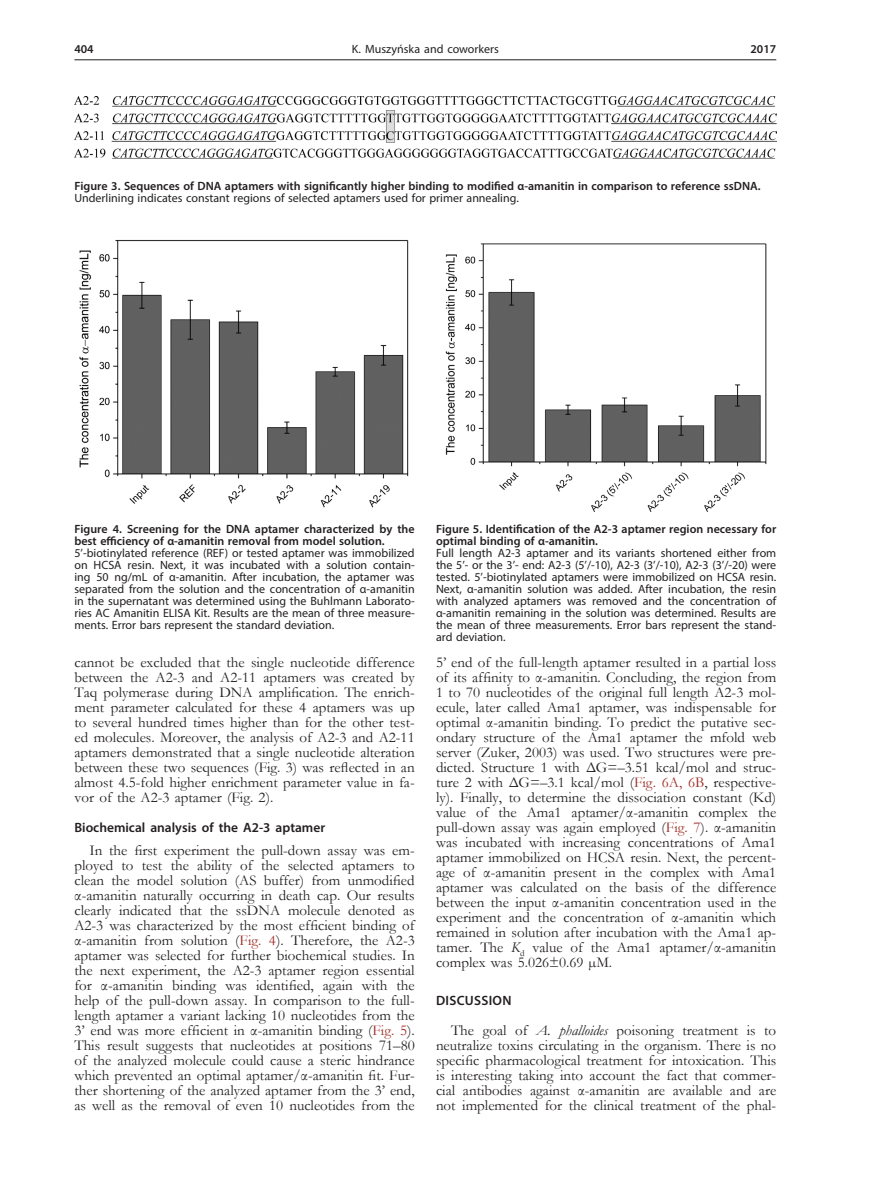
<style>
.page{position:relative;width:872px;height:1191px;background:#fff}
.page>*{position:absolute;margin:0;border:0;box-sizing:border-box;transform-origin:0 0}
.Body_tekst{font:15px/15px "Garamond";color:#231f20;text-align:justify}
.Tytul_2{font:600 13.5px "Myriad Pro";color:#231f20}
.Tytul_1{font:600 13.5px "Myriad Pro";letter-spacing:.02em;color:#231f20}
.Figure_1{font:12px/12px "Myriad Pro";color:#231f20;text-align:justify}
.Figure{font:600 12px/12px "Myriad Pro";color:#231f20}
.s1{color:#9f2d26}
.s2{font-style:italic}
</style>
<div class="page">
<hr style="left:74px;top:59px;width:702px;height:1px;background:#231f20">
<img style="left:74px;top:97px;width:702px;height:61px">
<img style="left:79px;top:240px;width:330px;height:268px">
<img style="left:445px;top:243px;width:322px;height:268px">
<p class="Figure" style="left:74px;top:43px;width:21px">404</p>
<p class="Figure_1" style="left:352px;top:43px;width:148px">K. Muszyńska and coworkers</p>
<p class="Figure" style="left:750px;top:43px;width:27px">2017</p>
<p class="Figure" style="left:74px;top:179px;width:687px">Figure 3. Sequences of DNA aptamers with significantly higher binding to modified α-amanitin in comparison to reference ssDNA.</p>
<p class="Figure_1" style="left:74px;top:191px;width:446px">Underlining indicates constant regions of selected aptamers used for primer annealing.</p>
<p class="Figure" style="left:74px;top:523px;width:342px">Figure 4. Screening for the DNA aptamer characterized by the best efficiency of α-amanitin removal from model solution.</p>
<p class="Figure_1" style="left:74px;top:547px;width:342px">5’-biotinylated reference (REF) or tested aptamer was immobilized on HCSA resin. Next, it was incubated with a solution contain&shy;ing 50 ng/mL of α-amanitin. After incubation, the aptamer was separated from the solution and the concentration of α-amanitin in the supernatant was determined using the Buhlmann Laborato&shy;ries AC Amanitin ELISA Kit. Results are the mean of three measure&shy;ments. Error bars represent the standard deviation.</p>
<p class="Body_tekst" style="left:74px;top:654px;width:342px">cannot be excluded that the single nucleotide difference between the A2-3 and A2-11 aptamers was created by Taq polymerase during DNA amplification. The enrich&shy;ment parameter calculated for these 4 aptamers was up to several hundred times higher than for the other test&shy;ed molecules. Moreover, the analysis of A2-3 and A2-11 aptamers demonstrated that a single nucleotide alteration between these two sequences (Fig. 3) was reflected in an almost 4.5-fold higher enrichment parameter value in fa&shy;vor of the A2-3 aptamer (Fig. 2).</p>
<p class="Tytul_2" style="left:74px;top:819px;width:252px">Biochemical analysis of the A2-3 aptamer</p>
<p class="Body_tekst" style="left:74px;top:842px;width:342px;text-indent:15px">In the first experiment the pull-down assay was em&shy;ployed to test the ability of the selected aptamers to clean the model solution (AS buffer) from unmodified α-amanitin naturally occurring in death cap. Our results clearly indicated that the ssDNA molecule denoted as A2-3 was characterized by the most efficient binding of α-amanitin from solution (<span class="s1">Fig. 4</span>). Therefore, the A2-3 aptamer was selected for further biochemical studies. In the next experiment, the A2-3 aptamer region essential for α-amanitin binding was identified, again with the help of the pull-down assay. In comparison to the full&shy;length aptamer a variant lacking 10 nucleotides from the 3’ end was more efficient in α-amanitin binding (<span class="s1">Fig. 5</span>).<br>This result suggests that nucleotides at positions 71–80 of the analyzed molecule could cause a steric hindrance which prevented an optimal aptamer/α-amanitin fit. Fur&shy;ther shortening of the analyzed aptamer from the 3’ end, as well as the removal of even 10 nucleotides from the</p>
<p class="Figure" style="left:436px;top:523px;width:342px">Figure 5. Identification of the A2-3 aptamer region necessary for optimal binding of α-amanitin.</p>
<p class="Figure_1" style="left:436px;top:547px;width:342px">Full length A2-3 aptamer and its variants shortened either from the 5’- or the 3’- end: A2-3 (5’/-10), A2-3 (3’/-10), A2-3 (3’/-20) were tested. 5’-biotinylated aptamers were immobilized on HCSA resin.<br>Next, α-amanitin solution was added. After incubation, the resin with analyzed aptamers was removed and the concentration of α-amanitin remaining in the solution was determined. Results are the mean of three measurements. Error bars represent the stand&shy;ard deviation.</p>
<p class="Body_tekst" style="left:436px;top:654px;width:342px">5’ end of the full-length aptamer resulted in a partial loss of its affinity to α-amanitin. Concluding, the region from 1 to 70 nucleotides of the original full length A2-3 mol&shy;ecule, later called Ama1 aptamer, was indispensable for optimal α-amanitin binding. To predict the putative sec&shy;ondary structure of the Ama1 aptamer the mfold web server (Zuker, 2003) was used. Two structures were pre&shy;dicted. Structure 1 with ΔG=–3.51 kcal/mol and struc&shy;ture 2 with ΔG=–3.1 kcal/mol (<span class="s1">Fig. 6A, 6B</span>, respective&shy;ly). Finally, to determine the dissociation constant (Kd) value of the Ama1 aptamer/α-amanitin complex the pull-down assay was again employed (<span class="s1">Fig. 7</span>). α-amanitin was incubated with increasing concentrations of Ama1 aptamer immobilized on HCSA resin. Next, the percent&shy;age of α-amanitin present in the complex with Ama1 aptamer was calculated on the basis of the difference between the input α-amanitin concentration used in the experiment and the concentration of α-amanitin which remained in solution after incubation with the Ama1 ap&shy;tamer. The <span class="s2">K</span><sub>d</sub> value of the Ama1 aptamer/α-amanitin complex was 5.026±0.69 µM.</p>
<p class="Tytul_1" style="left:436px;top:991px;width:77px">DISCUSSION</p>
<p class="Body_tekst" style="left:436px;top:1022px;width:342px;text-indent:15px">The goal of <span class="s2">A. phalloides</span> poisoning treatment is to neutralize toxins circulating in the organism. There is no specific pharmacological treatment for intoxication. This is interesting taking into account the fact that commer&shy;cial antibodies against α-amanitin are available and are not implemented for the clinical treatment of the phal-</p>
</div>
